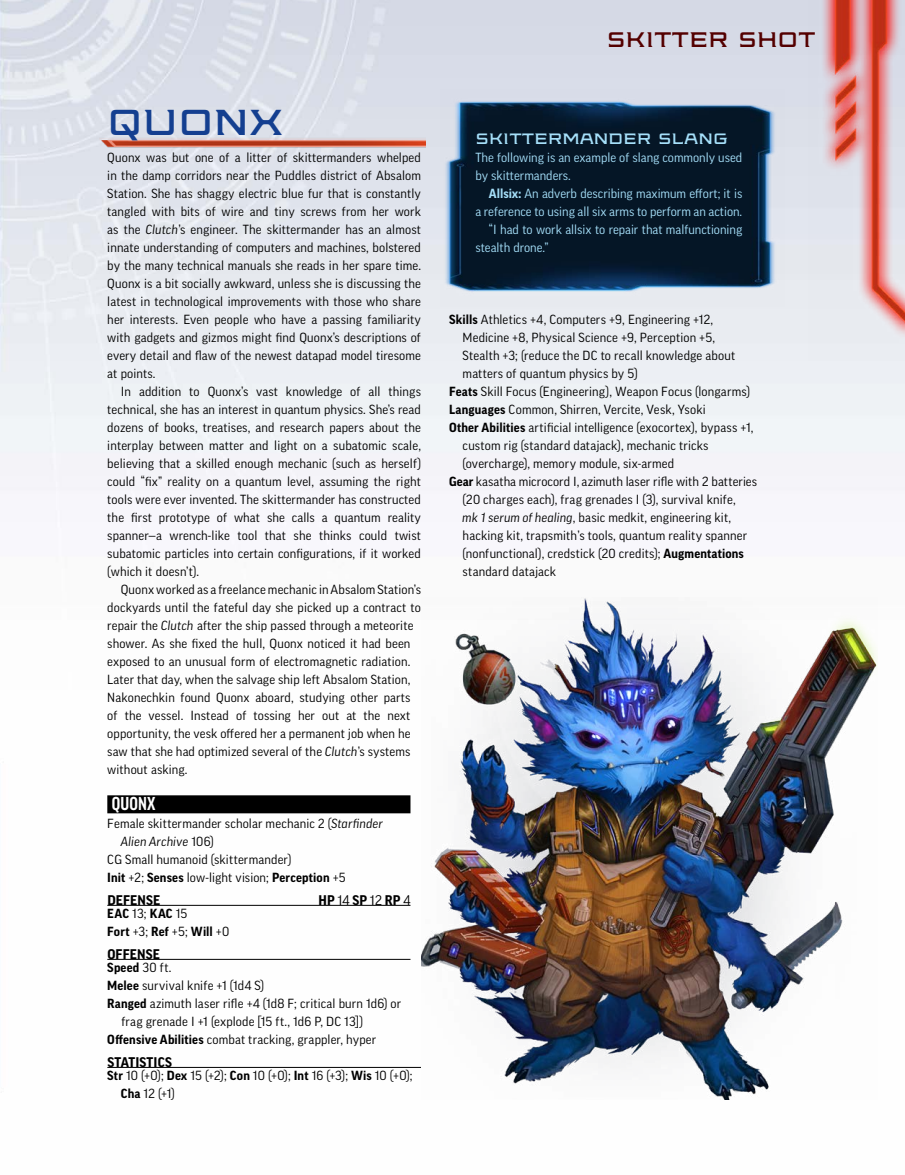
<style>
.page{position:relative;width:905px;height:1175px;background:#fff}
.page>*{position:absolute;margin:0;border:0;box-sizing:border-box;transform-origin:0 0}
.t1{font:36px "Axion SSF";color:#143f90}
.t2{font:21px "Axion SSF";color:#540000}
.Stat_Block_Title{font:700 condensed 18px "Good OT";letter-spacing:.005em;color:#fff}
.S1{font:15px "Axion SSF";color:#a5dff9}
.Stat_Block_Breaker{font:700 13.5px "Good OT";letter-spacing:.01em;color:#000}
.Body_Copy_Indent{font:12.75px/18px "Good OT";letter-spacing:.01em;color:#000;text-align:justify}
.Stat_Block_1{font:12.75px/18px "Good OT";letter-spacing:.01em;color:#000}
.Body_Copy{font:12.75px/18px "Good OT";letter-spacing:.01em;color:#000;text-align:justify}
.Sidebar_Copy_Indent{font:12.75px/18px "Good OT";color:#a5dff9;text-align:right}
.Sidebar_Copy{font:12.75px/18px "Good OT";color:#a5dff9}
.Stat_Block_1-2{font:700 12.75px "Good OT";letter-spacing:.015em;color:#000}
.Stat_Block_2{font:12.75px "Good OT";letter-spacing:.015em;color:#000}
.s1{font-style:italic}
.s2{font-weight:700}
.s3{font-weight:400}
</style>
<div class="page">
<img style="left:808px;top:0;width:96px;height:360px">
<img style="left:99px;top:116px;width:327px;height:54px">
<div style="left:107px;top:795px;width:303px;height:18px;background:#000"></div>
<hr style="left:107px;top:905px;width:303px;height:1px;background:#000">
<hr style="left:107px;top:959px;width:303px;height:1px;background:#000">
<hr style="left:107px;top:1067px;width:314px;height:1px;background:#000">
<img style="left:421px;top:597px;width:456px;height:503px">
<img style="left:441px;top:89px;width:343px;height:217px">
<h1 class="t1" style="left:107px;top:96px;width:177px">QUONX</h1>
<p class="Body_Copy" style="left:107px;top:149px;width:315px">Quonx was but one of a litter of skittermanders whelped in the damp corridors near the Puddles district of Absalom Station. She has shaggy electric blue fur that is constantly tangled with bits of wire and tiny screws from her work as the <span class="s1">Clutch</span>’s engineer. The skittermander has an almost innate understanding of computers and machines, bolstered by the many technical manuals she reads in her spare time.<br>Quonx is a bit socially awkward, unless she is discussing the latest in technological improvements with those who share her interests. Even people who have a passing familiarity with gadgets and gizmos might find Quonx’s descriptions of every detail and flaw of the newest datapad model tiresome at points.</p>
<p class="Body_Copy_Indent" style="left:107px;top:383px;width:315px;text-indent:14px">In addition to Quonx’s vast knowledge of all things technical, she has an interest in quantum physics. She’s read dozens of books, treatises, and research papers about the interplay between matter and light on a subatomic scale, believing that a skilled enough mechanic (such as herself) could “fix” reality on a quantum level, assuming the right tools were ever invented. The skittermander has constructed the first prototype of what she calls a quantum reality spanner—a wrench-like tool that she thinks could twist subatomic particles into certain configurations, if it worked (which it doesn’t).</p>
<p class="Body_Copy_Indent" style="left:107px;top:581px;width:315px;text-align:left;text-indent:14px">Quonx worked as a freelance mechanic in Absalom Station’s dockyards until the fateful day she picked up a contract to repair the <span class="s1">Clutch</span> after the ship passed through a meteorite shower. As she fixed the hull, Quonx noticed it had been exposed to an unusual form of electromagnetic radiation.<br>Later that day, when the salvage ship left Absalom Station, Nakonechkin found Quonx aboard, studying other parts of the vessel. Instead of tossing her out at the next opportunity, the vesk offered her a permanent job when he saw that she had optimized several of the <span class="s1">Clutch</span>’s systems without asking.</p>
<p class="Stat_Block_Title" style="left:112px;top:794px;width:45px">QUONX</p>
<p class="Stat_Block_1" style="left:121px;top:815px;width:264px;text-indent:-14px">Female skittermander scholar mechanic 2 (<span class="s1">Starfinder<br>Alien Archive</span> 106)</p>
<p class="Stat_Block_1" style="left:107px;top:851px;width:185px">CG Small humanoid (skittermander)</p>
<p class="Stat_Block_1" style="left:107px;top:869px;width:240px"><span class="s2">Init</span> +2; <span class="s2">Senses</span> low-light vision; <span class="s2">Perception</span> +5</p>
<p class="Stat_Block_Breaker" style="left:107px;top:892px;width:54px">DEFENSE</p>
<p class="Stat_Block_Breaker" style="left:318px;top:892px;width:93px">HP <span class="s3">14</span> SP <span class="s3">12</span> RP <span class="s3">4</span></p>
<p class="Stat_Block_1-2" style="left:107px;top:906px;width:81px">EAC <span class="s3">13;</span> KAC <span class="s3">15</span></p>
<p class="Stat_Block_1-2" style="left:107px;top:924px;width:124px">Fort <span class="s3">+3;</span> Ref <span class="s3">+5;</span> Will <span class="s3">+0</span></p>
<p class="Stat_Block_Breaker" style="left:107px;top:946px;width:54px">OFFENSE</p>
<p class="Stat_Block_1-2" style="left:107px;top:960px;width:66px">Speed <span class="s3">30 ft.</span></p>
<p class="Stat_Block_1" style="left:107px;top:977px;width:158px"><span class="s2">Melee</span> survival knife +1 (1d4 S)</p>
<p class="Stat_Block_1" style="left:107px;top:995px;width:295px"><span class="s2">Ranged</span> azimuth laser rifle +4 (1d8 F; critical burn 1d6) or</p>
<p class="Stat_Block_2" style="left:121px;top:1014px;width:243px">frag grenade I +1 (explode [15 ft., 1d6 P, DC 13])</p>
<p class="Stat_Block_1" style="left:107px;top:1031px;width:270px"><span class="s2">Offensive Abilities</span> combat tracking, grappler, hyper</p>
<p class="Stat_Block_Breaker" style="left:107px;top:1054px;width:66px">STATISTICS</p>
<p class="Stat_Block_1" style="left:121px;top:1067px;width:293px;text-indent:-14px"><span class="s2">Str</span> 10 (+0); <span class="s2">Dex</span> 15 (+2); <span class="s2">Con</span> 10 (+0); <span class="s2">Int</span> 16 (+3); <span class="s2">Wis</span> 10 (+0);<br><span class="s2">Cha</span> 12 (+1)</p>
<h2 class="t2" style="left:606px;top:24px;width:211px">SKITTER SHOT</h2>
<p class="S1" style="left:475px;top:128px;width:254px">SKITTERMANDER SLANG</p>
<p class="Sidebar_Copy" style="left:475px;top:149px;width:268px">The following is an example of slang commonly used by skittermanders.</p>
<p class="Sidebar_Copy_Indent" style="left:475px;top:185px;width:268px"><span class="s2">Allsix:</span> An adverb describing maximum effort; it is<br>a reference to using all six arms to perform an action.</p>
<p class="Sidebar_Copy_Indent" style="left:475px;top:221px;width:268px;text-align:left;text-indent:14px">“I had to work allsix to repair that malfunctioning stealth drone.”</p>
<p class="Stat_Block_1" style="left:462px;top:311px;width:274px;text-indent:-14px"><span class="s2">Skills</span> Athletics +4, Computers +9, Engineering +12, Medicine +8, Physical Science +9, Perception +5, Stealth +3; (reduce the DC to recall knowledge about matters of quantum physics by 5)</p>
<p class="Stat_Block_1" style="left:449px;top:383px;width:302px"><span class="s2">Feats</span> Skill Focus (Engineering), Weapon Focus (longarms)</p>
<p class="Stat_Block_1" style="left:449px;top:401px;width:258px"><span class="s2">Languages</span> Common, Shirren, Vercite, Vesk, Ysoki</p>
<p class="Stat_Block_1" style="left:462px;top:419px;width:292px;text-indent:-14px"><span class="s2">Other Abilities</span> artificial intelligence (exocortex), bypass +1, custom rig (standard datajack), mechanic tricks (overcharge), memory module, six-armed</p>
<p class="Stat_Block_1" style="left:462px;top:473px;width:296px;text-indent:-14px"><span class="s2">Gear</span> kasatha microcord I, azimuth laser rifle with 2 batteries (20 charges each), frag grenades I (3), survival knife,<br><span class="s1">mk 1 serum of healing</span>, basic medkit, engineering kit, hacking kit, trapsmith’s tools, quantum reality spanner (nonfunctional), credstick (20 credits); <span class="s2">Augmentations </span>standard datajack</p>
</div>
